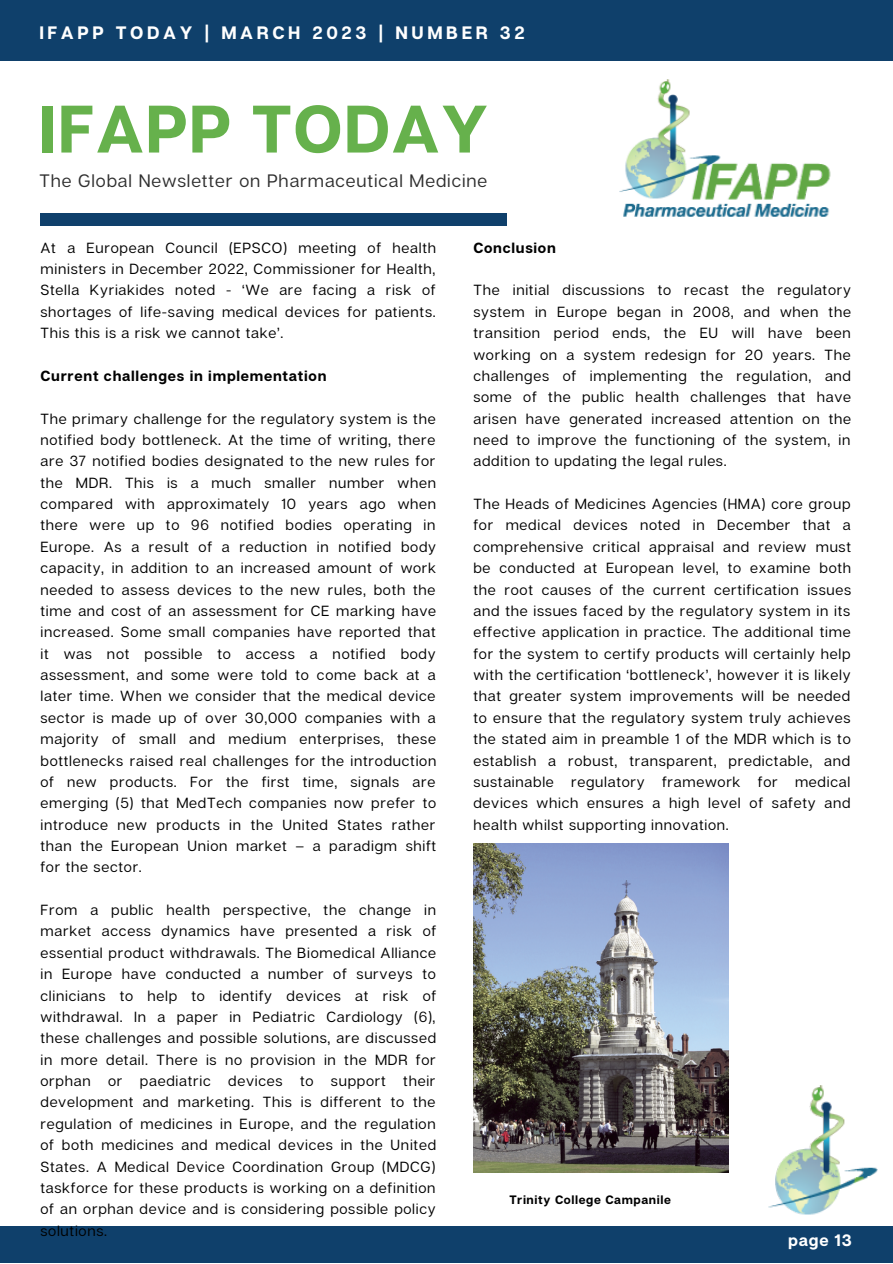
<style>
.page{position:relative;width:893px;height:1264px;background:#fff}
.page>*{position:absolute;margin:0;border:0;box-sizing:border-box;transform-origin:0 0}
.t1{font:700 66.9px "Articulat CF";letter-spacing:.02em;color:#66b14c}
.t2{font:18px "Articulat CF";letter-spacing:.05em;color:#2f2f2f}
.t3{font:700 18px "Articulat CF";letter-spacing:.2em;color:#fff}
.t4{font:700 16.5px "Articulat CF";letter-spacing:.05em;color:#fff}
.t5{font:14.7px/21.3px "Articulat CF";letter-spacing:.05em;color:#000;text-align:justify}
.t6{font:700 14.7px "Articulat CF";letter-spacing:.05em;color:#000}
.t7{font:700 12.15px "Articulat CF";letter-spacing:.05em;color:#000}
</style>
<div class="page">
<div style="left:0;top:0;width:892px;height:61px;background:#0f406b"></div>
<div style="left:40px;top:213px;width:467px;height:12px;background:#0f406b"></div>
<div style="left:0;top:1226px;width:892px;height:36px;background:#0f406b"></div>
<img style="left:768px;top:1085px;width:110px;height:130px">
<img style="left:619px;top:80px;width:212px;height:137px">
<img style="left:473px;top:843px;width:255px;height:329px">
<p class="t3" style="left:39px;top:21px;width:487px">IFAPP TODAY | MARCH 2023 | NUMBER 32</p>
<h1 class="t1" style="left:39px;top:87px;width:450px">IFAPP TODAY</h1>
<p class="t2" style="left:39px;top:169px;width:449px">The Global Newsletter on Pharmaceutical Medicine</p>
<p class="t5" style="left:40px;top:236px;width:397px">At a European Council (EPSCO) meeting of health ministers in December 2022, Commissioner for Health, Stella Kyriakides noted - ‘We are facing a risk of shortages of life-saving medical devices for patients.<br>This this is a risk we cannot take’.</p>
<p class="t6" style="left:40px;top:366px;width:287px">Current challenges in implementation</p>
<p class="t5" style="left:40px;top:407px;width:397px">The primary challenge for the regulatory system is the notified body bottleneck. At the time of writing, there are 37 notified bodies designated to the new rules for the MDR. This is a much smaller number when compared with approximately 10 years ago when there were up to 96 notified bodies operating in Europe. As a result of a reduction in notified body capacity, in addition to an increased amount of work needed to assess devices to the new rules, both the time and cost of an assessment for CE marking have increased. Some small companies have reported that it was not possible to access a notified body assessment, and some were told to come back at a later time. When we consider that the medical device sector is made up of over 30,000 companies with a majority of small and medium enterprises, these bottlenecks raised real challenges for the introduction of new products. For the first time, signals are emerging (5) that MedTech companies now prefer to introduce new products in the United States rather than the European Union market – a paradigm shift for the sector.</p>
<p class="t5" style="left:40px;top:898px;width:397px">From a public health perspective, the change in market access dynamics have presented a risk of essential product withdrawals. The Biomedical Alliance in Europe have conducted a number of surveys to clinicians to help to identify devices at risk of withdrawal. In a paper in Pediatric Cardiology (6), these challenges and possible solutions, are discussed in more detail. There is no provision in the MDR for orphan or paediatric devices to support their development and marketing. This is different to the regulation of medicines in Europe, and the regulation of both medicines and medical devices in the United States. A Medical Device Coordination Group (MDCG) taskforce for these products is working on a definition of an orphan device and is considering possible policy solutions.</p>
<p class="t6" style="left:473px;top:238px;width:84px">Conclusion</p>
<p class="t5" style="left:473px;top:279px;width:379px">The initial discussions to recast the regulatory system in Europe began in 2008, and when the transition period ends, the EU will have been working on a system redesign for 20 years. The challenges of implementing the regulation, and some of the public health challenges that have arisen have generated increased attention on the need to improve the functioning of the system, in addition to updating the legal rules.</p>
<p class="t5" style="left:473px;top:493px;width:379px">The Heads of Medicines Agencies (HMA) core group for medical devices noted in December that a comprehensive critical appraisal and review must be conducted at European level, to examine both the root causes of the current certification issues and the issues faced by the regulatory system in its effective application in practice. The additional time for the system to certify products will certainly help with the certification ‘bottleneck’, however it is likely that greater system improvements will be needed to ensure that the regulatory system truly achieves the stated aim in preamble 1 of the MDR which is to establish a robust, transparent, predictable, and sustainable regulatory framework for medical devices which ensures a high level of safety and health whilst supporting innovation.</p>
<p class="t7" style="left:509px;top:1191px;width:163px">Trinity College Campanile</p>
<p class="t4" style="left:788px;top:1229px;width:65px">page 13</p>
</div>
